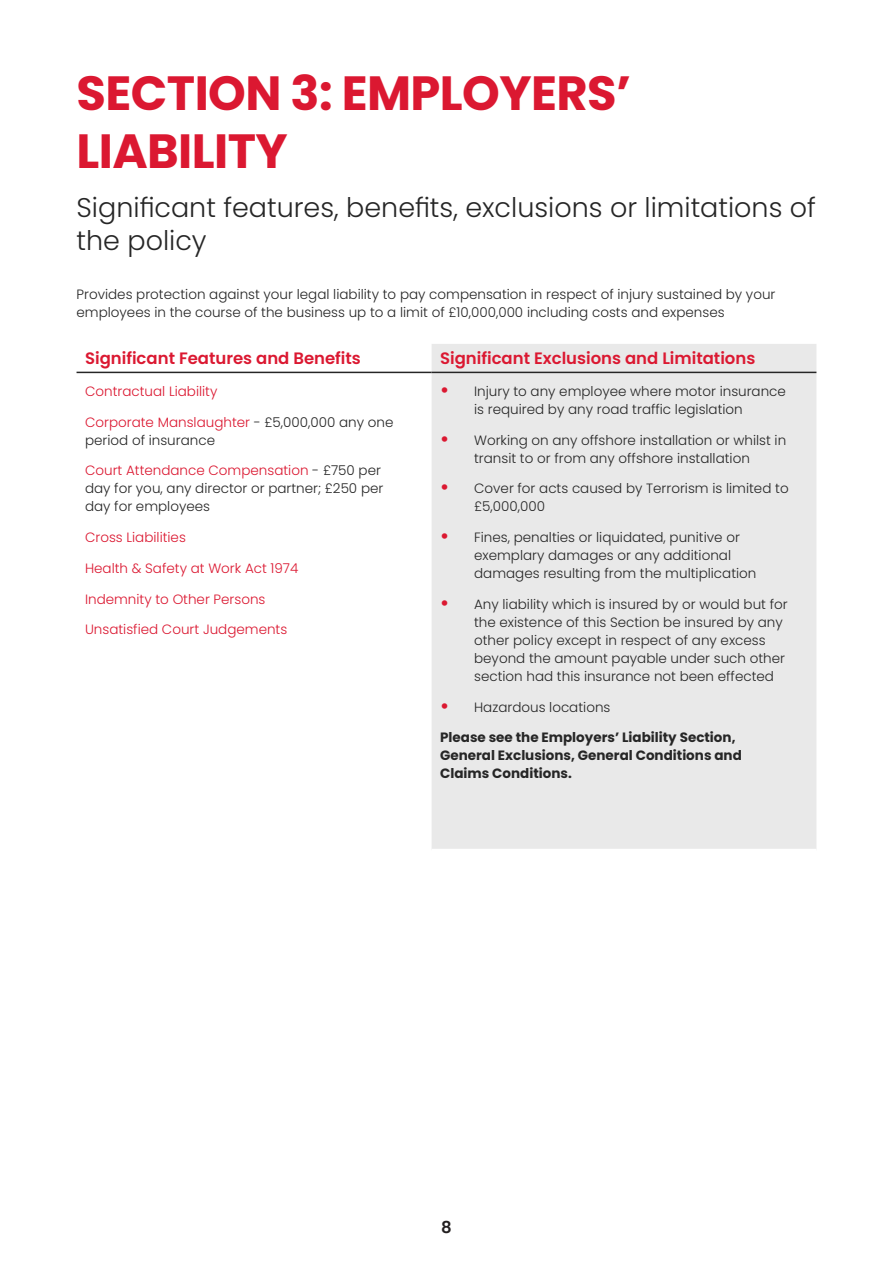
<style>
.page{position:relative;width:893px;height:1263px;background:#fff}
.page>*{position:absolute;margin:0;border:0;box-sizing:border-box;transform-origin:0 0}
.A4_Page_Title{font:700 48px/57.6px "Poppins";letter-spacing:-.01em;color:#db1831}
.A4_Page_Subtitle{font:300 27px/32.4px "Poppins";color:#262626}
.Subtitle_L1_Red{font:600 16.5px "Poppins";color:#db1831}
.t1{font:600 16.5px "Poppins";color:#231f20}
.Body{font:300 13.5px/18px "Poppins";color:#262626}
.Body-2{font:300 13.5px "Poppins";color:#db1831}
.Bullets{font:700 13.5px/18px "Poppins";color:#262626}
.s1{color:#db1831}
.s2{font-weight:700;font-size:18px;color:#db1831}
</style>
<div class="page">
<div style="left:432px;top:344px;width:384px;height:505px;background:#e9e9e9"></div>
<hr style="left:77px;top:372px;width:355px;height:1px;background:#262626">
<hr style="left:432px;top:372px;width:384px;height:1px;background:#262626">
<p class="A4_Page_Title" style="left:77px;top:65px;width:556px">SECTION 3: EMPLOYERS’<br>LIABILITY</p>
<p class="A4_Page_Subtitle" style="left:77px;top:192px;width:741px">Significant features, benefits, exclusions or limitations of the policy</p>
<p class="Body" style="left:77px;top:285px;width:700px">Provides protection against your legal liability to pay compensation in respect of injury sustained by your employees in the course of the business up to a limit of £10,000,000 including costs and expenses</p>
<p class="Subtitle_L1_Red" style="left:85px;top:349px;width:277px">Significant Features and Benefits</p>
<p class="Subtitle_L1_Red" style="left:440px;top:349px;width:317px">Significant Exclusions and Limitations</p>
<p class="Body-2" style="left:85px;top:383px;width:134px">Contractual Liability</p>
<p class="Body" style="left:85px;top:413px;width:310px"><span class="s1">Corporate Manslaughter</span> - £5,000,000 any one period of insurance</p>
<p class="Body" style="left:85px;top:462px;width:300px"><span class="s1">Court Attendance Compensation</span> - £750 per day for you, any director or partner; £250 per day for employees</p>
<p class="Body-2" style="left:85px;top:529px;width:102px">Cross Liabilities</p>
<p class="Body-2" style="left:85px;top:560px;width:215px">Health &amp; Safety at Work Act 1974</p>
<p class="Body-2" style="left:85px;top:591px;width:182px">Indemnity to Other Persons</p>
<p class="Body-2" style="left:85px;top:622px;width:204px">Unsatisfied Court Judgements</p>
<p class="Body" style="left:474px;top:382px;width:313px;text-indent:-34px"><span class="s2">•</span> Injury to any employee where motor insurance is required by any road traffic legislation</p>
<p class="Body" style="left:440px;top:431px;width:348px;text-align:center"><span class="s2">•</span> Working on any offshore installation or whilst in transit to or from any offshore installation</p>
<p class="Body" style="left:474px;top:480px;width:316px;text-indent:-34px"><span class="s2">•</span> Cover for acts caused by Terrorism is limited to £5,000,000</p>
<p class="Body" style="left:474px;top:528px;width:284px;text-indent:-34px"><span class="s2">•</span> Fines, penalties or liquidated, punitive or exemplary damages or any additional damages resulting from the multiplication</p>
<p class="Body" style="left:474px;top:595px;width:315px;text-indent:-34px"><span class="s2">•</span> Any liability which is insured by or would but for the existence of this Section be insured by any other policy except in respect of any excess beyond the amount payable under such other section had this insurance not been effected</p>
<p class="Body" style="left:440px;top:698px;width:172px"><span class="s2">•</span> Hazardous locations</p>
<p class="Bullets" style="left:440px;top:729px;width:303px">Please see the Employers’ Liability Section,<br>General Exclusions, General Conditions and<br>Claims Conditions.</p>
<p class="t1" style="left:441px;top:1218px;width:12px">8</p>
</div>
